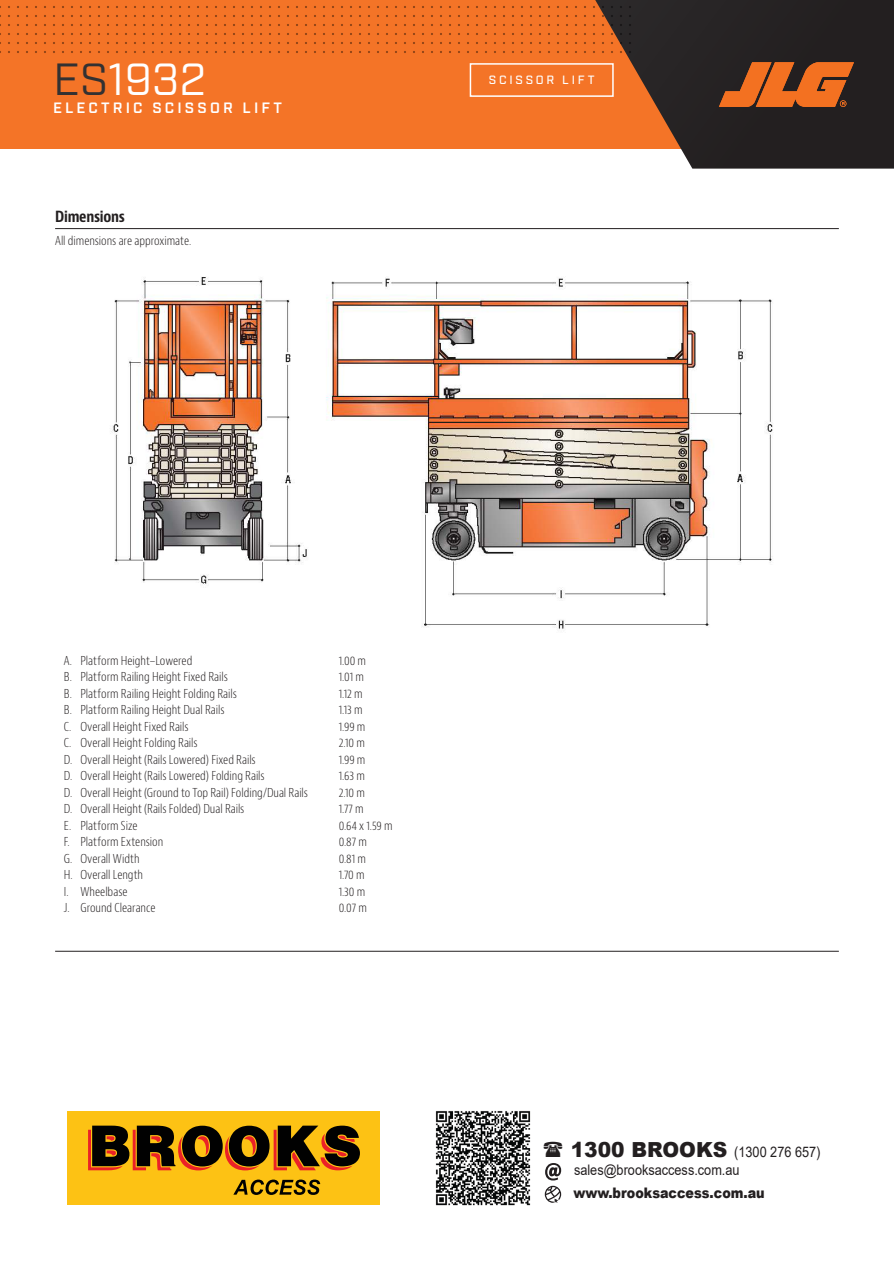
<style>
.page{position:relative;width:894px;height:1263px;background:#fff}
.page>*{position:absolute;margin:0;border:0;box-sizing:border-box;transform-origin:0 0}
.t1{font:45px "Industry";color:#fff}
.t2{font:600 15px "Industry";letter-spacing:.21em;color:#fff}
.t3{font:700 condensed 15px "Bernino Sans";letter-spacing:-.015em;color:#231f20}
.t4{font:14.55px/18.6px "Arial";color:#231f20;scale:.87 1}
.t5{font:900 14.55px "Arial";color:#231f20;scale:.87 1}
.t6{font:300 condensed 12px "Bernino Sans";letter-spacing:-.005em;color:#231f20}
.t7{font:700 condensed 12px "Bernino Sans";color:#231f20;scale:.95 1}
.t8{font:500 12px "Industry";letter-spacing:.235em;color:#fff}
.s1{color:#333132}
.s2{font-weight:900;font-size:20.7px}
</style>
<div class="page">
<hr style="left:55px;top:951px;width:783px;height:1px;background:#231f20">
<hr style="left:55px;top:228px;width:783px;height:1px;background:#231f20">
<img style="left:111px;top:277px;width:662px;height:352px">
<div style="left:0;top:0;width:694px;height:149px;background:#f47427"></div>
<svg style="left:613px;top:0;width:280px;height:169px"></svg>
<svg style="left:718px;top:62px;width:135px;height:45px"></svg>
<svg style="left:0;top:0;width:632px;height:54px"></svg>
<div style="left:469px;top:63px;width:144px;height:34px;border:2px solid #fff"></div>
<img style="left:435px;top:1111px;width:96px;height:95px">
<svg style="left:544px;top:1163px;width:17px;height:40px"></svg>
<div style="left:67px;top:1111px;width:312px;height:94px;background:#fdc214"></div>
<svg style="left:88px;top:1125px;width:272px;height:45px"></svg>
<svg style="left:233px;top:1179px;width:87px;height:15px"></svg>
<h1 class="t1" style="left:53px;top:53px;width:154px"><span class="s1">ES</span>1932</h1>
<p class="t2" style="left:53px;top:99px;width:230px">ELECTRIC SCISSOR LIFT</p>
<p class="t3" style="left:55px;top:207px;width:71px">Dimensions</p>
<p class="t6" style="left:55px;top:233px;width:138px">All dimensions are approximate.</p>
<p class="t8" style="left:488px;top:73px;width:107px">SCISSOR LIFT</p>
<p class="t6" style="left:64px;top:653px;width:130px">A. Platform Height–Lowered</p>
<p class="t6" style="left:338px;top:653px;width:29px">1.00 m</p>
<p class="t6" style="left:64px;top:669px;width:165px">B. Platform Railing Height Fixed Rails</p>
<p class="t6" style="left:338px;top:669px;width:27px">1.01 m</p>
<p class="t6" style="left:64px;top:686px;width:174px">B. Platform Railing Height Folding Rails</p>
<p class="t6" style="left:338px;top:686px;width:25px">1.12 m</p>
<p class="t6" style="left:64px;top:702px;width:162px">B. Platform Railing Height Dual Rails</p>
<p class="t6" style="left:338px;top:702px;width:25px">1.13 m</p>
<p class="t6" style="left:64px;top:719px;width:126px">C. Overall Height Fixed Rails</p>
<p class="t6" style="left:338px;top:719px;width:28px">1.99 m</p>
<p class="t6" style="left:64px;top:735px;width:135px">C. Overall Height Folding Rails</p>
<p class="t6" style="left:338px;top:735px;width:28px">2.10 m</p>
<p class="t6" style="left:64px;top:752px;width:193px">D. Overall Height (Rails Lowered) Fixed Rails</p>
<p class="t6" style="left:338px;top:752px;width:28px">1.99 m</p>
<p class="t6" style="left:64px;top:768px;width:202px">D. Overall Height (Rails Lowered) Folding Rails</p>
<p class="t6" style="left:338px;top:768px;width:28px">1.63 m</p>
<p class="t6" style="left:64px;top:785px;width:245px">D. Overall Height (Ground to Top Rail) Folding/Dual Rails</p>
<p class="t6" style="left:338px;top:785px;width:28px">2.10 m</p>
<p class="t6" style="left:64px;top:801px;width:182px">D. Overall Height (Rails Folded) Dual Rails</p>
<p class="t6" style="left:338px;top:801px;width:27px">1.77 m</p>
<p class="t6" style="left:64px;top:818px;width:75px">E. Platform Size</p>
<p class="t6" style="left:338px;top:818px;width:55px">0.64 x 1.59 m</p>
<p class="t6" style="left:64px;top:834px;width:101px">F. Platform Extension</p>
<p class="t6" style="left:338px;top:834px;width:30px">0.87 m</p>
<p class="t6" style="left:64px;top:851px;width:77px">G. Overall Width</p>
<p class="t6" style="left:338px;top:851px;width:29px">0.81 m</p>
<p class="t6" style="left:64px;top:867px;width:81px">H. Overall Length</p>
<p class="t6" style="left:338px;top:867px;width:27px">1.70 m</p>
<p class="t6" style="left:64px;top:884px;width:65px">I. Wheelbase</p>
<p class="t6" style="left:338px;top:884px;width:28px">1.30 m</p>
<p class="t6" style="left:64px;top:900px;width:93px">J. Ground Clearance</p>
<p class="t6" style="left:338px;top:900px;width:30px">0.07 m</p>
<p class="t4" style="left:570px;top:1142px;width:288px"><span class="s2">1300 BROOKS</span> (1300 276 657) sales@brooksaccess.com.au</p>
<p class="t5" style="left:573px;top:1181px;width:221px">www.brooksaccess.com.au</p>
<p class="t7" style="left:663px;top:1142px;width:82px">www.jlg.com.au</p>
</div>
